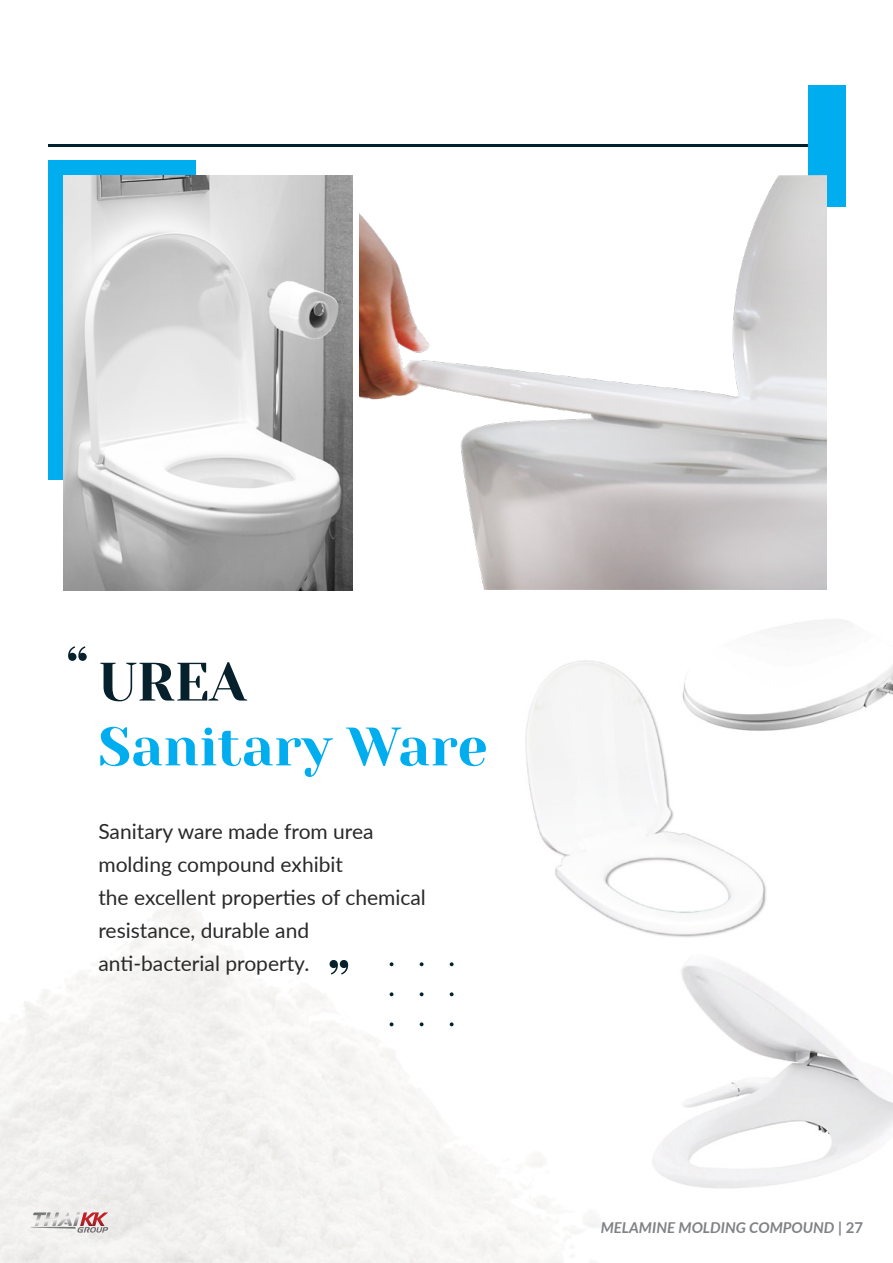
<style>
.page{position:relative;width:893px;height:1263px;background:#fff}
.page>*{position:absolute;margin:0;border:0;box-sizing:border-box;transform-origin:0 0}
.t1{font:54px "Yeseva One";color:#00aeef}
.t2{font:54px "Yeseva One";color:#06212c}
.t3{font:21px/33px "Lato";color:#292929}
.t4{font:italic 700 15px "Lato";color:#808285}
.s1{font-style:normal}
</style>
<div class="page">
<hr style="left:48px;top:145px;width:797px;height:2px;background:#00212e">
<img style="left:656px;top:963px;width:237px;height:226px">
<img style="left:525px;top:660px;width:241px;height:277px">
<img style="left:674px;top:619px;width:219px;height:121px">
<svg style="left:77px;top:1212px;width:31px;height:20px"></svg>
<img style="left:30px;top:1227px;width:46px;height:2px">
<img style="left:33px;top:1212px;width:11px;height:14px">
<img style="left:44px;top:1212px;width:13px;height:14px">
<img style="left:57px;top:1212px;width:23px;height:14px">
<div style="left:48px;top:160px;width:147px;height:320px;background:#00aeef"></div>
<div style="left:808px;top:85px;width:38px;height:122px;background:#00aeef"></div>
<img style="left:360px;top:175px;width:466px;height:414px">
<svg style="left:390px;top:962px;width:3px;height:4px"></svg>
<svg style="left:420px;top:962px;width:4px;height:4px"></svg>
<svg style="left:450px;top:962px;width:4px;height:4px"></svg>
<svg style="left:390px;top:992px;width:3px;height:4px"></svg>
<svg style="left:420px;top:992px;width:4px;height:4px"></svg>
<svg style="left:450px;top:992px;width:4px;height:4px"></svg>
<svg style="left:390px;top:1022px;width:3px;height:4px"></svg>
<svg style="left:420px;top:1022px;width:4px;height:4px"></svg>
<svg style="left:450px;top:1022px;width:4px;height:4px"></svg>
<img style="left:63px;top:175px;width:289px;height:415px">
<h1 class="t2" style="left:66px;top:626px;width:25px">“</h1>
<h1 class="t2" style="left:98px;top:642px;width:149px">UREA</h1>
<h1 class="t1" style="left:98px;top:707px;width:391px">Sanitary Ware</h1>
<p class="t3" style="left:98px;top:814px;width:329px">Sanitary ware made from urea molding compound exhibit<br>the excellent properties of chemical resistance, durable and anti-bacterial property.</p>
<h1 class="t2" style="left:351px;top:994px;width:25px;rotate:-180deg">“</h1>
<p class="t4" style="left:601px;top:1216px;width:264px">MELAMINE MOLDING COMPOUND <span class="s1">| 27</span></p>
</div>
